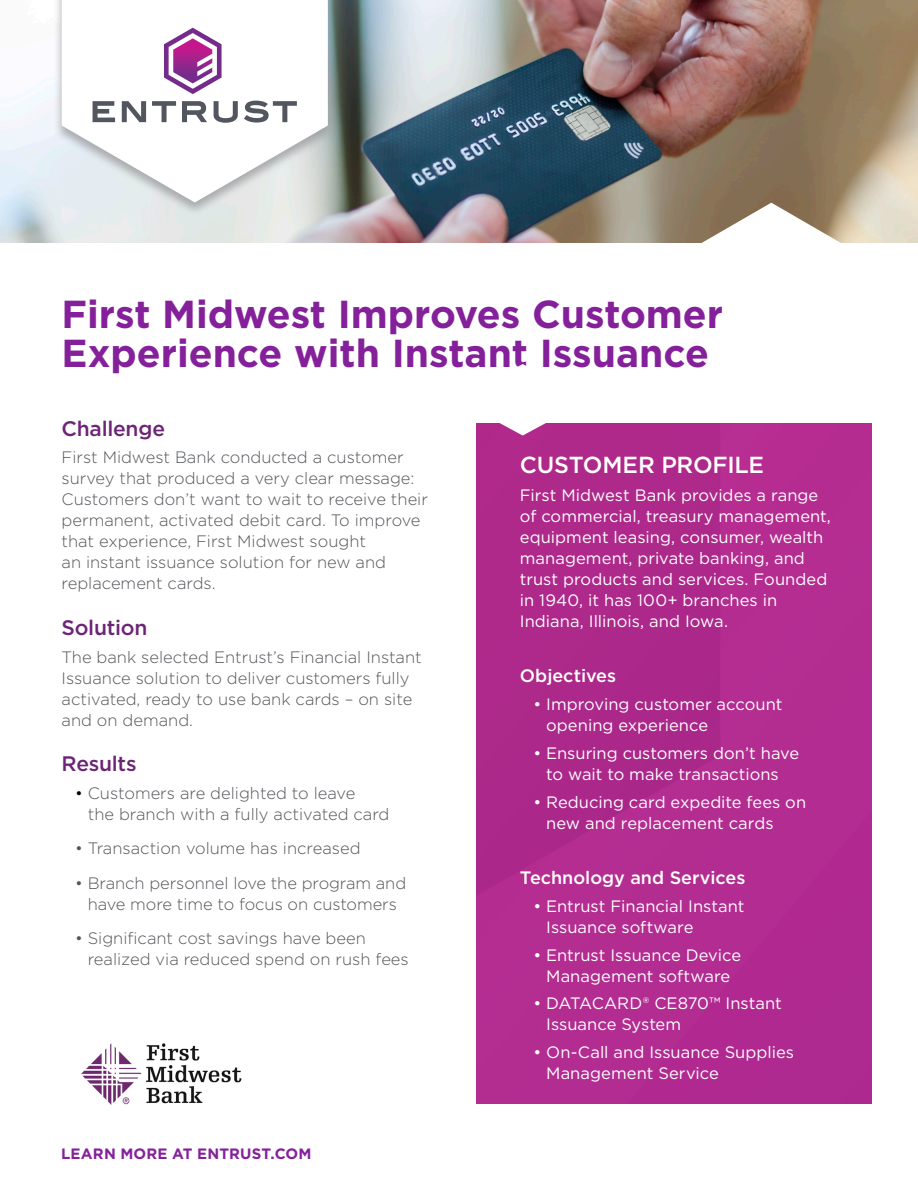
<style>
.page{position:relative;width:918px;height:1188px;background:#fff}
.page>*{position:absolute;margin:0;border:0;box-sizing:border-box;transform-origin:0 0}
._1_Title{font:700 39px/39px "Gotham";color:#85209b}
.Headline{font:500 23.25px "Gotham";letter-spacing:-.01em;color:#fff}
._1_Header{font:500 21px "Gotham";letter-spacing:-.01em;color:#6c2476}
._1_Header-2{font:500 18px "Gotham";color:#fff}
.t1{font:300 16.5px/21px "Gotham";color:#54555a}
._1_Header-3{font:16.5px/21px "Gotham";color:#fff}
.Headline-2{font:700 15px "Gotham";letter-spacing:.015em;color:#85209b}
.s1{color:#000}
</style>
<div class="page">
<img style="left:0;top:0;width:918px;height:243px">
<div style="left:54px;top:0;width:282px;height:217px;background:#96989a;opacity:.75"></div>
<svg style="left:62px;top:0;width:266px;height:202px"></svg>
<svg style="left:93px;top:101px;width:22px;height:21px"></svg>
<svg style="left:122px;top:101px;width:24px;height:21px"></svg>
<svg style="left:152px;top:101px;width:24px;height:21px"></svg>
<svg style="left:182px;top:101px;width:25px;height:21px"></svg>
<svg style="left:214px;top:101px;width:24px;height:22px"></svg>
<svg style="left:244px;top:100px;width:53px;height:23px"></svg>
<svg style="left:164px;top:28px;width:58px;height:66px"></svg>
<svg style="left:701px;top:203px;width:141px;height:40px"></svg>
<div style="left:476px;top:423px;width:396px;height:681px;background:#b22c91"></div>
<svg style="left:490px;top:423px;width:66px;height:13px"></svg>
<img style="left:81px;top:1043px;width:161px;height:62px">
<p class="_1_Title" style="left:62px;top:295px;width:663px">First Midwest Improves Customer<br>Experience with Instant Issuance</p>
<p class="_1_Header" style="left:62px;top:414px;width:105px">Challenge</p>
<p class="t1" style="left:62px;top:447px;width:368px">First Midwest Bank conducted a customer survey that produced a very clear message:<br>Customers don’t want to wait to receive their permanent, activated debit card. To improve that experience, First Midwest sought<br>an instant issuance solution for new and replacement cards.</p>
<p class="_1_Header" style="left:62px;top:614px;width:87px">Solution</p>
<p class="t1" style="left:62px;top:646px;width:362px">The bank selected Entrust’s Financial Instant Issuance solution to deliver customers fully activated, ready to use bank cards – on site and on demand.</p>
<p class="_1_Header" style="left:62px;top:750px;width:77px">Results</p>
<p class="t1" style="left:88px;top:782px;width:303px;text-indent:-13px"><span class="s1">•</span> Customers are delighted to leave<br>the branch with a fully activated card</p>
<p class="t1" style="left:75px;top:838px;width:287px">• Transaction volume has increased</p>
<p class="t1" style="left:75px;top:872px;width:333px;text-align:center">• Branch personnel love the program and have more time to focus on customers</p>
<p class="t1" style="left:88px;top:928px;width:323px;text-indent:-13px">• Significant cost savings have been realized via reduced spend on rush fees</p>
<p class="Headline-2" style="left:61px;top:1144px;width:252px">LEARN MORE AT ENTRUST.COM</p>
<p class="Headline" style="left:520px;top:449px;width:246px">CUSTOMER PROFILE</p>
<p class="_1_Header-3" style="left:520px;top:484px;width:313px">First Midwest Bank provides a range of commercial, treasury management, equipment leasing, consumer, wealth management, private banking, and trust products and services. Founded in 1940, it has 100+ branches in Indiana, Illinois, and Iowa.</p>
<p class="_1_Header-2" style="left:520px;top:664px;width:98px">Objectives</p>
<p class="_1_Header-3" style="left:546px;top:693px;width:238px;text-indent:-13px">• Improving customer account opening experience</p>
<p class="_1_Header-3" style="left:533px;top:742px;width:267px;text-align:center">• Ensuring customers don’t have to wait to make transactions</p>
<p class="_1_Header-3" style="left:546px;top:791px;width:262px;text-indent:-13px">• Reducing card expedite fees on new and replacement cards</p>
<p class="_1_Header-2" style="left:520px;top:866px;width:227px">Technology and Services</p>
<p class="_1_Header-3" style="left:546px;top:895px;width:200px;text-indent:-13px">• Entrust Financial Instant<br>Issuance software</p>
<p class="_1_Header-3" style="left:533px;top:944px;width:209px;text-align:center">• Entrust Issuance Device<br>Management software</p>
<p class="_1_Header-3" style="left:546px;top:993px;width:237px;text-indent:-13px">• DATACARD® CE870™ Instant<br>Issuance System</p>
<p class="_1_Header-3" style="left:546px;top:1041px;width:249px;text-indent:-13px">• On-Call and Issuance Supplies<br>Management Service</p>
</div>
